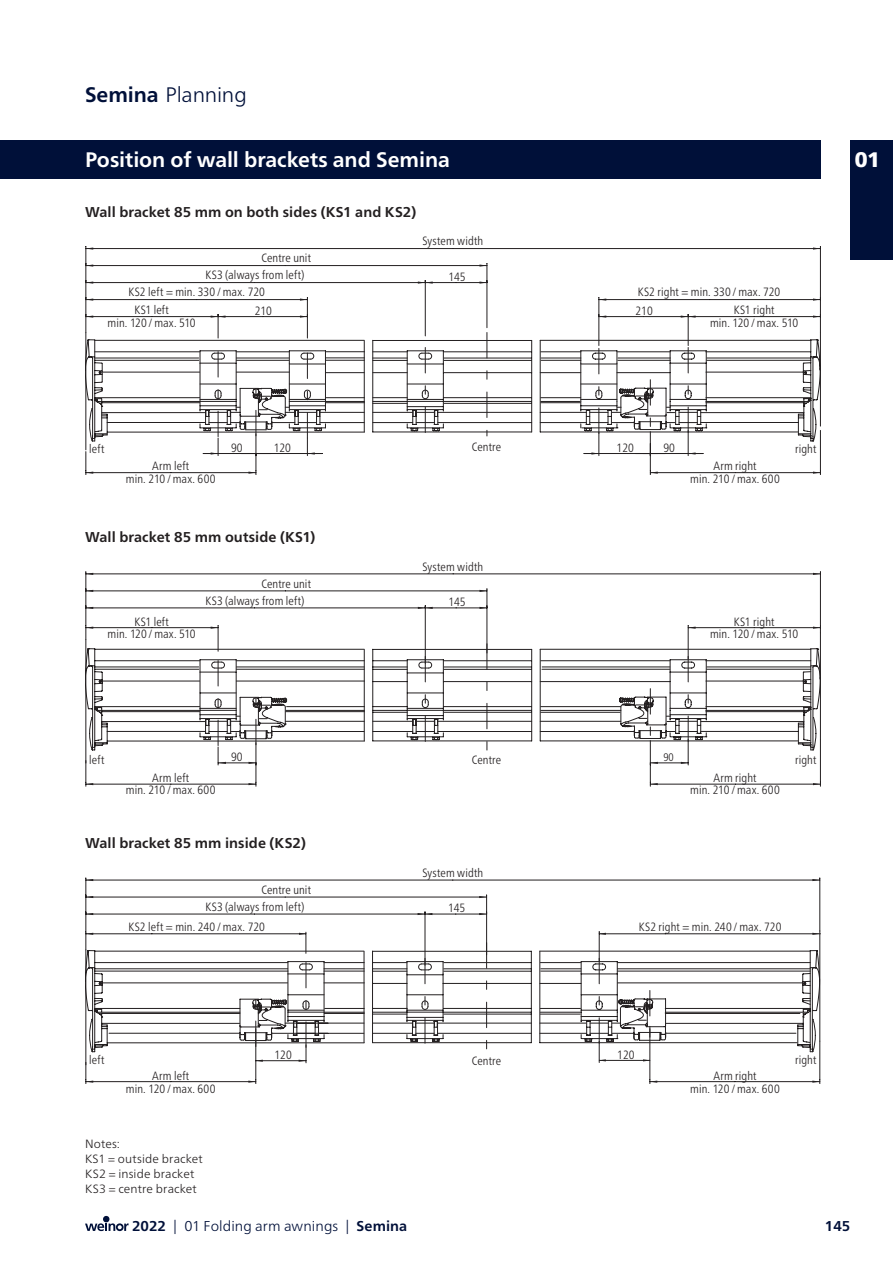
<style>
.page{position:relative;width:893px;height:1263px;background:#fff}
.page>*{position:absolute;margin:0;border:0;box-sizing:border-box;transform-origin:0 0}
.t1{font:700 21px "Frutiger Neue LTW1 G";letter-spacing:-.005em;color:#fff}
.t2{font:300 21px "Frutiger Neue LTW1 G";letter-spacing:-.01em;color:#001039}
.t3{font:900 21px "Frutiger Neue LTW1 G";color:#fff}
.t4{font:700 14.25px "Frutiger Neue LTW1 G";letter-spacing:.005em;color:#231f20}
.t5{font:300 14.25px "Frutiger Neue LTW1 G";letter-spacing:.005em;color:#001039}
.t6{font:700 14.25px "Frutiger Neue LTW1 G";color:#001039}
.t7{font:300 condensed 12px/12.8px "Frutiger Neue LTW1 G";letter-spacing:.01em;color:#231f20;text-align:center}
.t8{font:300 12px/14.9px "Frutiger Neue LTW1 G";letter-spacing:.01em;color:#231f20}
.t9{font:300 condensed 10.95px "Frutiger Neue LTW1 G";color:#231f20}
.s1{font-weight:700}
</style>
<div class="page">
<svg style="left:85px;top:339px;width:736px;height:103px"></svg>
<hr style="left:86px;top:316px;width:66px;height:1px;background:#231f20">
<hr style="left:152px;top:316px;width:66px;height:1px;background:#231f20">
<hr style="left:86px;top:299px;width:111px;height:1px;background:#231f20">
<hr style="left:197px;top:299px;width:110px;height:1px;background:#231f20">
<hr style="left:820px;top:247px;width:1px;height:53px;background:#231f20">
<hr style="left:86px;top:248px;width:367px;height:1px;background:#231f20">
<hr style="left:453px;top:248px;width:367px;height:1px;background:#231f20">
<hr style="left:754px;top:316px;width:66px;height:1px;background:#231f20">
<hr style="left:710px;top:299px;width:110px;height:1px;background:#231f20">
<hr style="left:86px;top:265px;width:199px;height:1px;background:#231f20">
<hr style="left:285px;top:265px;width:202px;height:1px;background:#231f20">
<hr style="left:487px;top:280px;width:1px;height:48px;background:#231f20">
<hr style="left:425px;top:282px;width:31px;height:1px;background:#231f20">
<hr style="left:456px;top:282px;width:31px;height:1px;background:#231f20">
<hr style="left:425px;top:281px;width:1px;height:55px;background:#231f20">
<hr style="left:86px;top:282px;width:168px;height:1px;background:#231f20">
<hr style="left:254px;top:282px;width:171px;height:1px;background:#231f20">
<hr style="left:820px;top:430px;width:1px;height:41px;background:#231f20">
<hr style="left:735px;top:472px;width:85px;height:1px;background:#231f20">
<hr style="left:86px;top:472px;width:85px;height:1px;background:#231f20">
<hr style="left:171px;top:472px;width:85px;height:1px;background:#231f20">
<svg style="left:418px;top:280px;width:15px;height:4px"></svg>
<svg style="left:479px;top:263px;width:9px;height:21px"></svg>
<svg style="left:86px;top:246px;width:7px;height:229px"></svg>
<svg style="left:813px;top:246px;width:8px;height:4px"></svg>
<svg style="left:813px;top:297px;width:8px;height:129px"></svg>
<svg style="left:813px;top:471px;width:8px;height:4px"></svg>
<svg style="left:199px;top:297px;width:599px;height:178px"></svg>
<svg style="left:85px;top:648px;width:114px;height:102px"></svg>
<hr style="left:86px;top:627px;width:66px;height:1px;background:#231f20">
<hr style="left:152px;top:627px;width:66px;height:1px;background:#231f20">
<hr style="left:820px;top:572px;width:1px;height:53px;background:#231f20">
<hr style="left:86px;top:574px;width:367px;height:1px;background:#231f20">
<hr style="left:453px;top:574px;width:367px;height:1px;background:#231f20">
<hr style="left:86px;top:591px;width:199px;height:1px;background:#231f20">
<hr style="left:285px;top:591px;width:202px;height:1px;background:#231f20">
<hr style="left:487px;top:606px;width:1px;height:47px;background:#231f20">
<hr style="left:425px;top:608px;width:31px;height:1px;background:#231f20">
<hr style="left:456px;top:608px;width:31px;height:1px;background:#231f20">
<hr style="left:425px;top:606px;width:1px;height:57px;background:#231f20">
<hr style="left:86px;top:608px;width:168px;height:1px;background:#231f20">
<hr style="left:254px;top:608px;width:171px;height:1px;background:#231f20">
<hr style="left:86px;top:784px;width:85px;height:1px;background:#231f20">
<hr style="left:171px;top:784px;width:85px;height:1px;background:#231f20">
<svg style="left:418px;top:606px;width:15px;height:3px"></svg>
<svg style="left:479px;top:589px;width:9px;height:20px"></svg>
<svg style="left:86px;top:572px;width:7px;height:214px"></svg>
<svg style="left:813px;top:572px;width:7px;height:3px"></svg>
<svg style="left:199px;top:625px;width:622px;height:161px"></svg>
<svg style="left:85px;top:950px;width:154px;height:102px"></svg>
<hr style="left:86px;top:933px;width:66px;height:1px;background:#231f20">
<hr style="left:152px;top:933px;width:154px;height:1px;background:#231f20">
<hr style="left:819px;top:878px;width:1px;height:53px;background:#231f20">
<hr style="left:86px;top:880px;width:367px;height:1px;background:#231f20">
<hr style="left:453px;top:880px;width:367px;height:1px;background:#231f20">
<hr style="left:86px;top:897px;width:199px;height:1px;background:#231f20">
<hr style="left:285px;top:897px;width:202px;height:1px;background:#231f20">
<hr style="left:486px;top:912px;width:1px;height:43px;background:#231f20">
<hr style="left:425px;top:914px;width:31px;height:1px;background:#231f20">
<hr style="left:456px;top:914px;width:31px;height:1px;background:#231f20">
<hr style="left:425px;top:912px;width:1px;height:53px;background:#231f20">
<hr style="left:86px;top:914px;width:168px;height:1px;background:#231f20">
<hr style="left:254px;top:914px;width:171px;height:1px;background:#231f20">
<hr style="left:819px;top:1041px;width:1px;height:39px;background:#231f20">
<hr style="left:650px;top:1026px;width:1px;height:54px;background:#231f20">
<hr style="left:735px;top:1081px;width:85px;height:1px;background:#231f20">
<hr style="left:650px;top:1081px;width:85px;height:1px;background:#231f20">
<hr style="left:256px;top:1029px;width:1px;height:51px;background:#231f20">
<hr style="left:86px;top:1081px;width:85px;height:1px;background:#231f20">
<hr style="left:171px;top:1081px;width:85px;height:1px;background:#231f20">
<svg style="left:248px;top:1080px;width:9px;height:4px"></svg>
<svg style="left:418px;top:912px;width:14px;height:3px"></svg>
<svg style="left:479px;top:895px;width:8px;height:20px"></svg>
<svg style="left:86px;top:878px;width:7px;height:206px"></svg>
<svg style="left:812px;top:879px;width:7px;height:2px"></svg>
<svg style="left:239px;top:931px;width:581px;height:132px"></svg>
<svg style="left:812px;top:1080px;width:8px;height:4px"></svg>
<svg style="left:650px;top:1080px;width:7px;height:4px"></svg>
<svg style="left:85px;top:1216px;width:44px;height:15px"></svg>
<div style="left:850px;top:140px;width:43px;height:119px;background:#001039"></div>
<div style="left:0;top:140px;width:821px;height:39px;background:#001039"></div>
<h1 class="t2" style="left:85px;top:82px;width:163px"><span class="s1">Semina</span> Planning</h1>
<h1 class="t1" style="left:85px;top:147px;width:366px">Position of wall brackets and Semina</h1>
<p class="t4" style="left:85px;top:203px;width:333px">Wall bracket 85 mm on both sides (KS1 and KS2)</p>
<p class="t7" style="left:261px;top:252px;width:51px">Centre unit</p>
<p class="t7" style="left:205px;top:269px;width:101px">KS3 (always from left)</p>
<p class="t7" style="left:128px;top:286px;width:138px">KS2 left = min. 330 /max. 720</p>
<p class="t7" style="left:134px;top:304px;width:36px">KS1 left</p>
<p class="t7" style="left:108px;top:316px;width:90px">min. 120 /max. 510</p>
<p class="t7" style="left:255px;top:304px;width:19px">210</p>
<p class="t7" style="left:422px;top:235px;width:62px">System width</p>
<p class="t7" style="left:448px;top:270px;width:19px">145</p>
<p class="t7" style="left:638px;top:286px;width:144px">KS2 right = min. 330 /max. 720</p>
<p class="t7" style="left:635px;top:304px;width:19px">210</p>
<p class="t7" style="left:710px;top:303px;width:90px">KS1 right<br>min. 120 /max. 510</p>
<h1 class="t3" style="left:855px;top:144px;width:27px">01</h1>
<p class="t7" style="left:89px;top:442px;width:17px">left</p>
<p class="t7" style="left:472px;top:440px;width:31px">Centre</p>
<p class="t7" style="left:231px;top:441px;width:13px">90</p>
<p class="t7" style="left:274px;top:441px;width:19px">120</p>
<p class="t7" style="left:126px;top:460px;width:91px">Arm left<br>min. 210/max. 600</p>
<p class="t4" style="left:85px;top:529px;width:232px">Wall bracket 85 mm outside (KS1)</p>
<p class="t7" style="left:205px;top:575px;width:107px;line-height:17px;text-align:left;text-indent:56px">Centre unit<br>KS3 (always from left)</p>
<p class="t7" style="left:422px;top:560px;width:62px">System width</p>
<p class="t7" style="left:448px;top:595px;width:19px">145</p>
<p class="t7" style="left:617px;top:441px;width:19px">120</p>
<p class="t7" style="left:663px;top:441px;width:13px">90</p>
<p class="t7" style="left:690px;top:460px;width:91px">Arm right<br>min. 210/max. 600</p>
<p class="t7" style="left:795px;top:442px;width:23px">right</p>
<p class="t7" style="left:108px;top:615px;width:90px">KS1 left<br>min. 120 /max. 510</p>
<p class="t7" style="left:710px;top:615px;width:90px">KS1 right<br>min. 120 /max. 510</p>
<p class="t7" style="left:231px;top:750px;width:13px">90</p>
<p class="t9" style="left:663px;top:751px;width:12px">90</p>
<p class="t7" style="left:89px;top:753px;width:17px">left</p>
<p class="t7" style="left:472px;top:754px;width:31px">Centre</p>
<p class="t7" style="left:795px;top:753px;width:23px">right</p>
<p class="t7" style="left:126px;top:771px;width:91px">Arm left<br>min. 210/max. 600</p>
<p class="t7" style="left:690px;top:771px;width:91px">Arm right<br>min. 210/max. 600</p>
<p class="t4" style="left:85px;top:835px;width:222px">Wall bracket 85 mm inside (KS2)</p>
<p class="t7" style="left:422px;top:866px;width:62px">System width</p>
<p class="t7" style="left:205px;top:881px;width:107px;line-height:17.4px;text-align:left;text-indent:56px">Centre unit<br>KS3 (always from left)</p>
<p class="t7" style="left:128px;top:920px;width:138px">KS2 left = min. 240/max. 720</p>
<p class="t7" style="left:639px;top:920px;width:144px">KS2 right = min. 240 /max. 720</p>
<p class="t7" style="left:448px;top:901px;width:19px">145</p>
<p class="t7" style="left:274px;top:1048px;width:19px">120</p>
<p class="t7" style="left:617px;top:1048px;width:19px">120</p>
<p class="t7" style="left:89px;top:1053px;width:17px">left</p>
<p class="t7" style="left:472px;top:1054px;width:31px">Centre</p>
<p class="t7" style="left:795px;top:1053px;width:23px">right</p>
<p class="t7" style="left:126px;top:1069px;width:91px">Arm left<br>min. 120/max. 600</p>
<p class="t7" style="left:690px;top:1069px;width:91px">Arm right<br>min. 120/max. 600</p>
<p class="t8" style="left:85px;top:1136px;width:119px">Notes:<br>KS1 = outside bracket<br>KS2 = inside bracket<br>KS3 = centre bracket</p>
<p class="t5" style="left:132px;top:1217px;width:277px"><span class="s1">2022</span> | 01 Folding arm awnings | <span class="s1">Semina</span></p>
<p class="t6" style="left:825px;top:1218px;width:27px">145</p>
</div>
